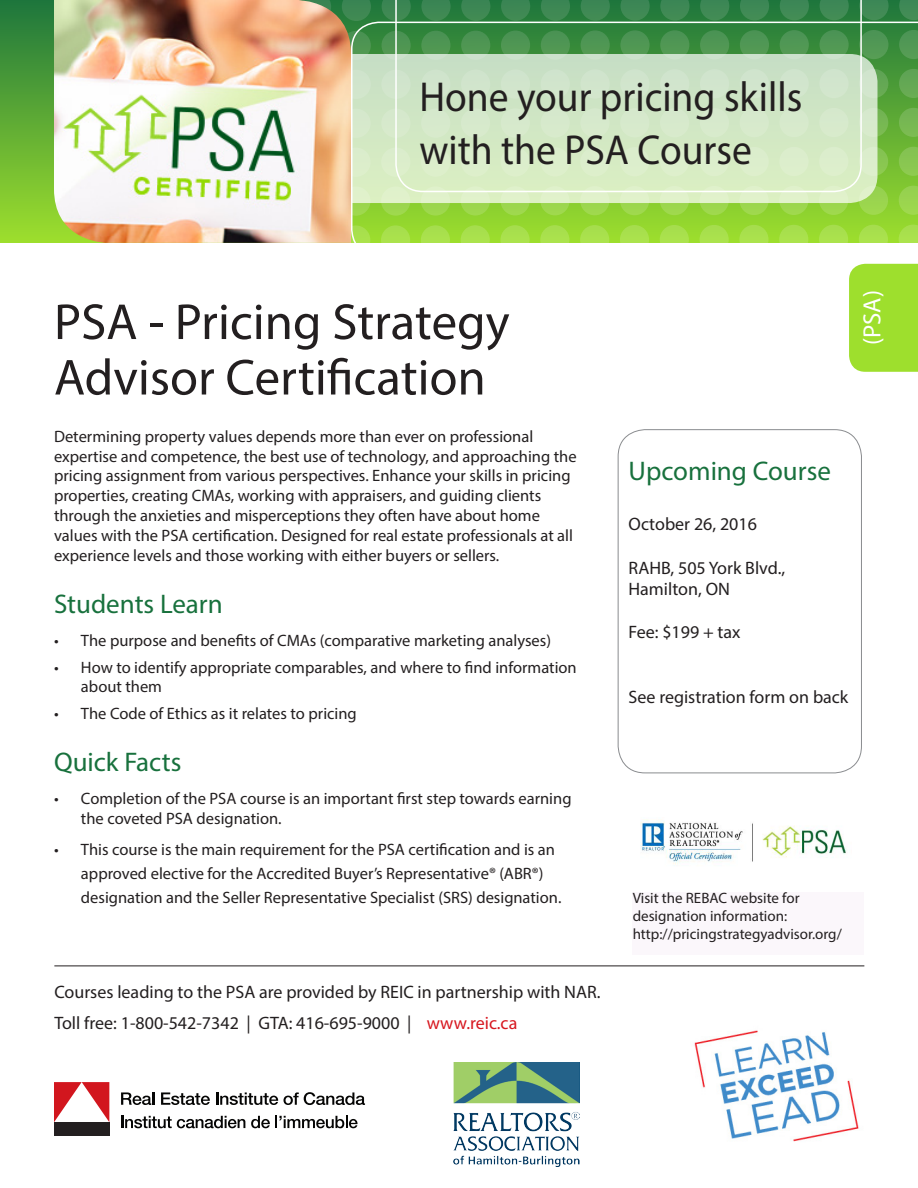
<style>
.page{position:relative;width:918px;height:1188px;background:#fff}
.page>*{position:absolute;margin:0;border:0;box-sizing:border-box;transform-origin:0 0}
.t1{font:51px/55.5px "Myriad Pro";color:#231f20}
.t2{font:42px/52.2px "Myriad Pro";color:#231f20;scale:.94 1}
.t3{font:27px "Myriad Pro";color:#18713d}
.t4{font:24.9px "Myriad Pro";color:#fff}
.t5{font:18px/31px "Myriad Pro";color:#231f20}
.t6{font:16.5px/19.8px "Myriad Pro";color:#231f20}
.t7{font:15px/18px "Myriad Pro";color:#231f20}
.s1{color:#d7171f}
</style>
<div class="page">
<hr style="left:54px;top:966px;width:810px;height:1px;background:#231f20">
<div style="left:849px;top:264px;width:69px;height:108px;background:#9edf2d"></div>
<div style="left:633px;top:892px;width:231px;height:63px;background:#fbf7fb"></div>
<img style="left:640px;top:819px;width:207px;height:46px">
<div style="left:618px;top:429px;width:244px;height:344px;border:1px solid #8a8c8f;border-radius:27px"></div>
<img style="left:454px;top:1063px;width:126px;height:104px">
<div style="left:0;top:0;width:918px;height:243px;background:linear-gradient(to bottom,#1e763c,#9edf2d)"></div>
<svg style="left:351px;top:0;width:20px;height:21px"></svg>
<svg style="left:382px;top:0;width:13px;height:21px"></svg>
<svg style="left:862px;top:0;width:27px;height:20px"></svg>
<svg style="left:899px;top:0;width:19px;height:20px"></svg>
<svg style="left:351px;top:22px;width:567px;height:221px;background:#a1d468"></svg>
<svg style="left:395px;top:0;width:467px;height:192px;background:#a9cea5"></svg>
<img style="left:54px;top:0;width:297px;height:243px">
<img style="left:694px;top:1030px;width:165px;height:112px">
<div style="left:54px;top:1122px;width:55px;height:13px;background:#231f20"></div>
<svg style="left:54px;top:1082px;width:55px;height:40px"></svg>
<svg style="left:121px;top:1092px;width:33px;height:13px"></svg>
<svg style="left:161px;top:1092px;width:49px;height:13px"></svg>
<svg style="left:216px;top:1092px;width:62px;height:13px"></svg>
<svg style="left:284px;top:1092px;width:81px;height:13px"></svg>
<svg style="left:121px;top:1116px;width:124px;height:12px"></svg>
<svg style="left:251px;top:1116px;width:107px;height:12px"></svg>
<p class="t2" style="left:420px;top:71px;width:409px">Hone your pricing skills with the PSA Course</p>
<p class="t1" style="left:54px;top:293px;width:457px">PSA - Pricing Strategy<br>Advisor Certification</p>
<p class="t6" style="left:54px;top:426px;width:524px">Determining property values depends more than ever on professional expertise and competence, the best use of technology, and approaching the pricing assignment from various perspectives. Enhance your skills in pricing properties, creating CMAs, working with appraisers, and guiding clients through the anxieties and misperceptions they often have about home values with the PSA certification. Designed for real estate professionals at all experience levels and those working with either buyers or sellers.</p>
<p class="t3" style="left:54px;top:587px;width:170px">Students Learn</p>
<p class="t6" style="left:54px;top:630px;width:499px">• The purpose and benefits of CMAs (comparative marketing analyses)</p>
<p class="t6" style="left:81px;top:657px;width:497px;text-indent:-27px">• How to identify appropriate comparables, and where to find information about them</p>
<p class="t6" style="left:54px;top:703px;width:304px">• The Code of Ethics as it relates to pricing</p>
<p class="t3" style="left:54px;top:745px;width:129px">Quick Facts</p>
<p class="t6" style="left:81px;top:789px;width:492px;text-indent:-27px">• Completion of the PSA course is an important first step towards earning the coveted PSA designation.</p>
<p class="t6" style="left:81px;top:837px;width:482px;line-height:24px;text-indent:-27px">• This course is the main requirement for the PSA certification and is an approved elective for the Accredited Buyer’s Representative® (ABR®) designation and the Seller Representative Specialist (SRS) designation.</p>
<p class="t5" style="left:54px;top:976px;width:548px">Courses leading to the PSA are provided by REIC in partnership with NAR.<br>Toll free: 1-800-542-7342 | GTA: 416-695-9000 | <span class="s1">www.reic.ca</span></p>
<p class="t4" style="left:857px;top:345px;width:56px;rotate:-90deg">(PSA)</p>
<p class="t3" style="left:629px;top:455px;width:204px">Upcoming Course</p>
<p class="t5" style="left:629px;top:509px;width:130px">October 26, 2016</p>
<p class="t5" style="left:629px;top:552px;width:158px">RAHB, 505 York Blvd.,</p>
<p class="t5" style="left:629px;top:573px;width:103px">Hamilton, ON</p>
<p class="t5" style="left:629px;top:617px;width:114px">Fee: $199 + tax</p>
<p class="t5" style="left:629px;top:681px;width:221px">See registration form on back</p>
<p class="t7" style="left:633px;top:889px;width:168px">Visit the REBAC website for designation information:</p>
<p class="t7" style="left:633px;top:925px;width:211px">http://pricingstrategyadvisor.org/</p>
</div>
